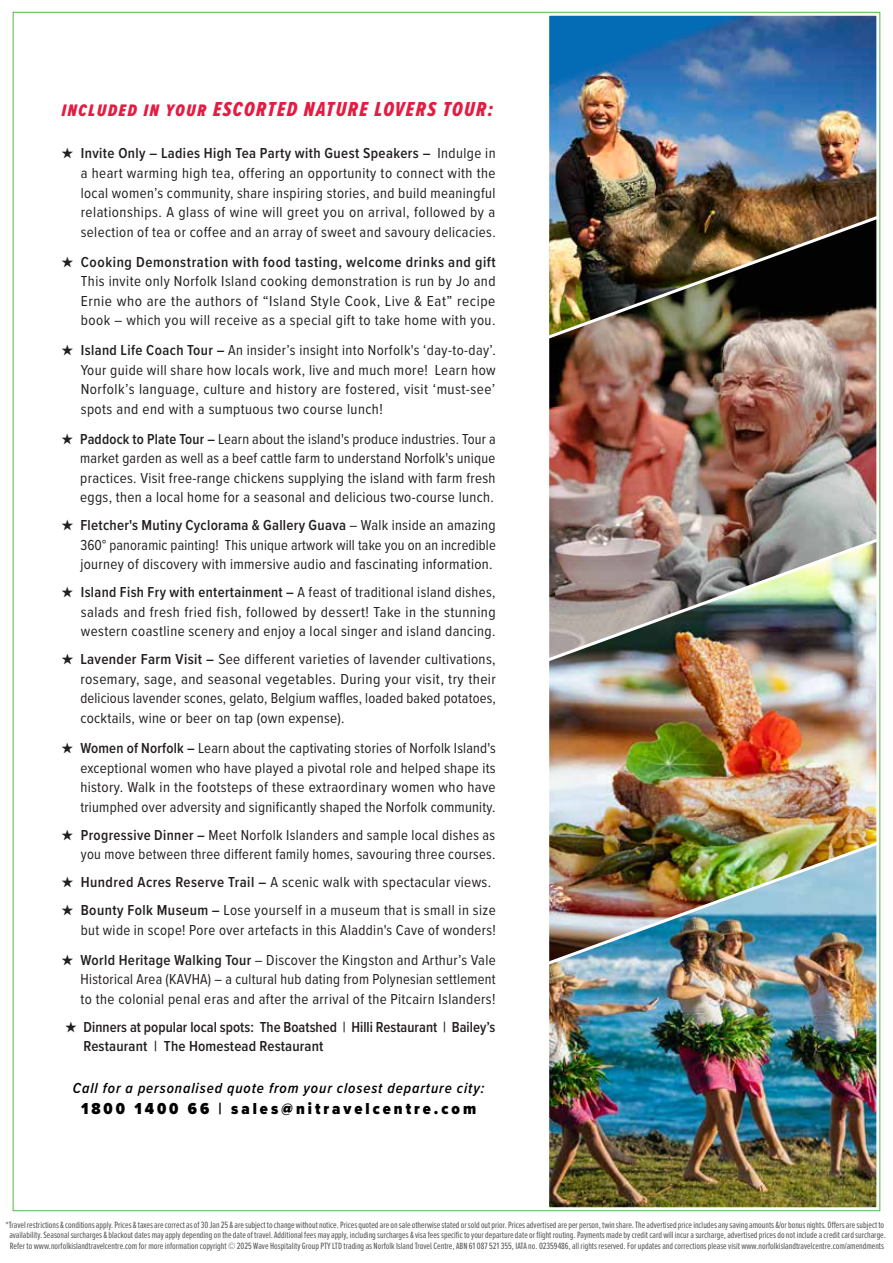
<style>
.page{position:relative;width:893px;height:1263px;background:#fff}
.page>*{position:absolute;margin:0;border:0;box-sizing:border-box;transform-origin:0 0}
.t1{font:21px "Proxima Nova Ex Cn Extrabld It";letter-spacing:.07em;color:#e41c42}
.t2{font:900 16.5px "Proxima Nova Cond";letter-spacing:.18em;color:#000}
.t3{font:15px/19.5px "Proxima Nova Cond";letter-spacing:.025em;color:#231f20;text-align:justify}
.t4{font:600 15px/19.5px "Proxima Nova Cond";letter-spacing:.01em;color:#231f20}
.t5{font:600 15px "Proxima Nova Cond";letter-spacing:.04em;color:#231f20}
.t6{font:italic 600 15px "Proxima Nova Cond";letter-spacing:.06em;color:#000}
.t7{font:9.45px/10.5px "Proxima Nova Ex Cn";color:#4d4d4f;text-align:center}
.s1{font-weight:600}
.s2{font-weight:700}
</style>
<div class="page">
<img style="left:550px;top:677px;width:325px;height:120px">
<img style="left:550px;top:797px;width:325px;height:409px">
<img style="left:550px;top:17px;width:325px;height:172px">
<img style="left:550px;top:189px;width:325px;height:488px">
<div style="left:546px;top:13px;width:333px;height:1197px;border:3px solid #fff"></div>
<h1 class="t1" style="left:62px;top:93px;width:433px">included in your ESCORTED NATURE LOVERS TOUR:</h1>
<p class="t3" style="left:81px;top:143px;width:417px;text-indent:-19px"><span class="s1">★ Invite Only – Ladies High Tea Party with Guest Speakers –</span> Indulge in a heart warming high tea, offering an opportunity to connect with the local women’s community, share inspiring stories, and build meaningful relationships. A glass of wine will greet you on arrival, followed by a selection of tea or coffee and an array of sweet and savoury delicacies.</p>
<p class="t5" style="left:62px;top:251px;width:436px">★ Cooking Demonstration with food tasting, welcome drinks and gift</p>
<p class="t3" style="left:81px;top:271px;width:416px">This invite only Norfolk Island cooking demonstration is run by Jo and Ernie who are the authors of “Island Style Cook, Live &amp; Eat” recipe book – which you will receive as a special gift to take home with you.</p>
<p class="t3" style="left:81px;top:340px;width:416px;text-indent:-19px"><span class="s1">★ Island Life Coach Tour –</span> An insider’s insight into Norfolk's ‘day-to-day’.<br>Your guide will share how locals work, live and much more! Learn how Norfolk’s language, culture and history are fostered, visit ‘must-see’ spots and end with a sumptuous two course lunch!</p>
<p class="t3" style="left:80px;top:429px;width:417px;text-indent:-19px"><span class="s1">★ Paddock to Plate Tour –</span> Learn about the island's produce industries. Tour a market garden as well as a beef cattle farm to understand Norfolk's unique practices. Visit free-range chickens supplying the island with farm fresh eggs, then a local home for a seasonal and delicious two-course lunch.</p>
<p class="t3" style="left:80px;top:515px;width:417px;text-indent:-19px"><span class="s1">★ Fletcher's Mutiny Cyclorama &amp; Gallery Guava</span> – Walk inside an amazing 360° panoramic painting! This unique artwork will take you on an incredible journey of discovery with immersive audio and fascinating information.</p>
<p class="t3" style="left:81px;top:582px;width:416px;text-indent:-19px"><span class="s1">★ Island Fish Fry with entertainment –</span> A feast of traditional island dishes, salads and fresh fried fish, followed by dessert! Take in the stunning western coastline scenery and enjoy a local singer and island dancing.</p>
<p class="t3" style="left:80px;top:649px;width:417px;text-indent:-19px"><span class="s1">★ Lavender Farm Visit –</span> See different varieties of lavender cultivations, rosemary, sage, and seasonal vegetables. During your visit, try their delicious lavender scones, gelato, Belgium waffles, loaded baked potatoes, cocktails, wine or beer on tap (own expense).</p>
<p class="t3" style="left:80px;top:738px;width:417px;text-indent:-19px"><span class="s1">★ Women of Norfolk –</span> Learn about the captivating stories of Norfolk Island's exceptional women who have played a pivotal role and helped shape its history. Walk in the footsteps of these extraordinary women who have triumphed over adversity and significantly shaped the Norfolk community.</p>
<p class="t3" style="left:62px;top:824px;width:435px;text-align:right"><span class="s1">★ Progressive Dinner –</span> Meet Norfolk Islanders and sample local dishes as you move between three different family homes, savouring three courses.</p>
<p class="t3" style="left:62px;top:872px;width:431px"><span class="s1">★ Hundred Acres Reserve Trail –</span> A scenic walk with spectacular views.</p>
<p class="t3" style="left:62px;top:900px;width:436px;text-align:right"><span class="s1">★ Bounty Folk Museum –</span> Lose yourself in a museum that is small in size but wide in scope! Pore over artefacts in this Aladdin's Cave of wonders!</p>
<p class="t3" style="left:81px;top:949px;width:417px;text-indent:-19px"><span class="s1">★ World Heritage Walking Tour</span> – Discover the Kingston and Arthur’s Vale Historical Area (KAVHA) – a cultural hub dating from Polynesian settlement to the colonial penal eras and after the arrival of the Pitcairn Islanders!</p>
<p class="t4" style="left:84px;top:1017px;width:413px;text-indent:-18px">★ Dinners at popular local spots: The Boatshed | Hilli Restaurant | Bailey’s<br>Restaurant | The Homestead Restaurant</p>
<p class="t6" style="left:73px;top:1077px;width:413px">Call for a personalised quote from your closest departure city:</p>
<p class="t2" style="left:81px;top:1096px;width:397px">1800 1400 66 <span class="s2">|</span> sales@nitravelcentre.com</p>
<p class="t7" style="left:6px;top:1219px;width:881px">*Travel restrictions &amp; conditions apply. Prices &amp; taxes are correct as of 30 Jan 25 &amp; are subject to change without notice. Prices quoted are on sale otherwise stated or sold out prior. Prices advertised are per person, twin share. The advertised price includes any saving amounts &amp;/or bonus nights. Offers are subject to availability. Seasonal surcharges &amp; blackout dates may apply depending on the date of travel. Additional fees may apply, including surcharges &amp; visa fees specific to your departure date or flight routing. Payments made by credit card will incur a surcharge, advertised prices do not include a credit card surcharge.<br>Refer to www.norfolkislandtravelcentre.com for more information copyright © 2025 Wave Hospitality Group PTY LTD trading as Norfolk Island Travel Centre, ABN 61 087 521 355, IATA no. 02359486, all rights reserved. For updates and corrections please visit www.norfolkislandtravelcentre.com/amendments</p>
</div>
